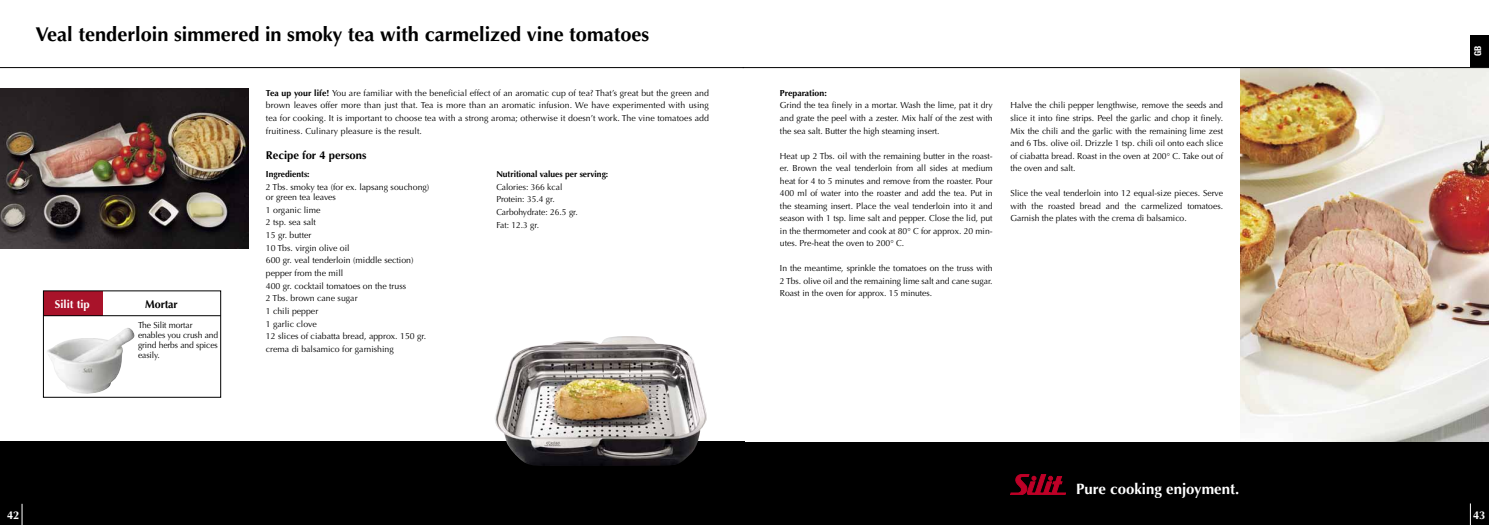
<style>
.page{position:relative;width:1489px;height:525px;background:#fff}
.page>*{position:absolute;margin:0;border:0;box-sizing:border-box;transform-origin:0 0}
.t1{font:700 20px "Optima";color:#000}
.t2{font:700 15px "Optima";color:#fff}
.t3{font:700 11.25px "Optima";color:#000}
.t4{font:700 11.25px "Optima";color:#fff}
.t5{font:700 11.25px "Optima";color:#000;scale:.96 1}
.t6{font:700 11.25px "Optima CE";color:#fff}
.t7{font:700 condensed 9.38px "Helvetica Neue";color:#fff}
.t8{font:8.75px/12.5px "Optima";color:#000;text-align:justify}
.t9{font:700 8.75px "Optima";color:#000}
.s1{font-weight:700}
</style>
<div class="page">
<div style="left:0;top:441px;width:744px;height:83px;background:#000"></div>
<div style="left:1469px;top:35px;width:19px;height:32px;background:#000"></div>
<div style="left:43px;top:291px;width:60px;height:24px;background:#a9132a"></div>
<img style="left:0;top:89px;width:248px;height:159px">
<img style="left:495px;top:336px;width:212px;height:130px">
<hr style="left:0;top:67px;width:743px;height:1px;background:#000">
<img style="left:1240px;top:68px;width:248px;height:373px">
<hr style="left:742px;top:67px;width:746px;height:1px;background:#000">
<div style="left:43px;top:290px;width:178px;height:107px;border:1px solid #000"></div>
<hr style="left:43px;top:315px;width:178px;height:1px;background:#000">
<img style="left:47px;top:328px;width:88px;height:66px">
<svg style="left:22px;top:503px;width:1px;height:21px"></svg>
<div style="left:744px;top:441px;width:744px;height:83px;background:#000"></div>
<svg style="left:1469px;top:503px;width:1px;height:21px"></svg>
<svg style="left:1010px;top:474px;width:55px;height:20px"></svg>
<h1 class="t1" style="left:35px;top:23px;width:615px">Veal tenderloin simmered in smoky tea with carmelized vine tomatoes</h1>
<p class="t4" style="left:55px;top:297px;width:37px">Silit tip</p>
<p class="t5" style="left:145px;top:297px;width:35px">Mortar</p>
<p class="t8" style="left:138px;top:320px;width:82px;line-height:10px;text-align:left">The Silit mortar enables you crush and grind herbs and spices easily.</p>
<p class="t8" style="left:266px;top:87px;width:444px"><span class="s1">Tea up your life!</span> You are familiar with the beneficial effect of an aromatic cup of tea? That’s great but the green and brown leaves offer more than just that. Tea is more than an aromatic infusion. We have experimented with using tea for cooking. It is important to choose tea with a strong aroma; otherwise it doesn’t work. The vine tomatoes add fruitiness. Culinary pleasure is the result.</p>
<p class="t3" style="left:266px;top:149px;width:102px">Recipe for 4 persons</p>
<p class="t9" style="left:266px;top:169px;width:45px">Ingredients:</p>
<p class="t8" style="left:266px;top:182px;width:165px;line-height:10px">2 Tbs. smoky tea (for ex. lapsang souchong) or green tea leaves</p>
<p class="t8" style="left:266px;top:203px;width:162px;text-align:left">1 organic lime<br>2 tsp. sea salt<br>15 gr. butter<br>10 Tbs. virgin olive oil<br>600 gr. veal tenderloin (middle section) pepper from the mill<br>400 gr. cocktail tomatoes on the truss<br>2 Tbs. brown cane sugar<br>1 chili pepper<br>1 garlic clove<br>12 slices of ciabatta bread, approx. 150 gr. crema di balsamico for garnishing</p>
<p class="t9" style="left:496px;top:169px;width:113px">Nutritional values per serving:</p>
<p class="t8" style="left:496px;top:180px;width:83px;text-align:left">Calories: 366 kcal<br>Protein: 35.4 gr.<br>Carbohydrate: 26.5 gr.<br>Fat: 12.3 gr.</p>
<p class="t9" style="left:780px;top:88px;width:48px">Preparation:</p>
<p class="t8" style="left:780px;top:99px;width:214px">Grind the tea finely in a mortar. Wash the lime, pat it dry and grate the peel with a zester. Mix half of the zest with the sea salt. Butter the high steaming insert.</p>
<p class="t8" style="left:780px;top:149px;width:214px">Heat up 2 Tbs. oil with the remaining butter in the roast&shy;er. Brown the veal tenderloin from all sides at medium heat for 4 to 5 minutes and remove from the roaster. Pour 400 ml of water into the roaster and add the tea. Put in the steaming insert. Place the veal tenderloin into it and season with 1 tsp. lime salt and pepper. Close the lid, put in the thermometer and cook at 80° C for approx. 20 min&shy;utes. Pre-heat the oven to 200° C.</p>
<p class="t8" style="left:780px;top:262px;width:214px">In the meantime, sprinkle the tomatoes on the truss with 2 Tbs. olive oil and the remaining lime salt and cane sugar.<br>Roast in the oven for approx. 15 minutes.</p>
<p class="t8" style="left:1010px;top:99px;width:214px">Halve the chili pepper lengthwise, remove the seeds and slice it into fine strips. Peel the garlic and chop it finely.<br>Mix the chili and the garlic with the remaining lime zest and 6 Tbs. olive oil. Drizzle 1 tsp. chili oil onto each slice of ciabatta bread. Roast in the oven at 200° C. Take out of the oven and salt.</p>
<p class="t8" style="left:1010px;top:187px;width:214px">Slice the veal tenderloin into 12 equal-size pieces. Serve with the roasted bread and the carmelized tomatoes.<br>Garnish the plates with the crema di balsamico.</p>
<h2 class="t2" style="left:1076px;top:480px;width:164px">Pure cooking enjoyment.</h2>
<p class="t7" style="left:1471px;top:56px;width:12px;rotate:-90deg">GB</p>
<p class="t6" style="left:7px;top:507px;width:14px">42</p>
<p class="t6" style="left:1472px;top:507px;width:14px">43</p>
</div>
